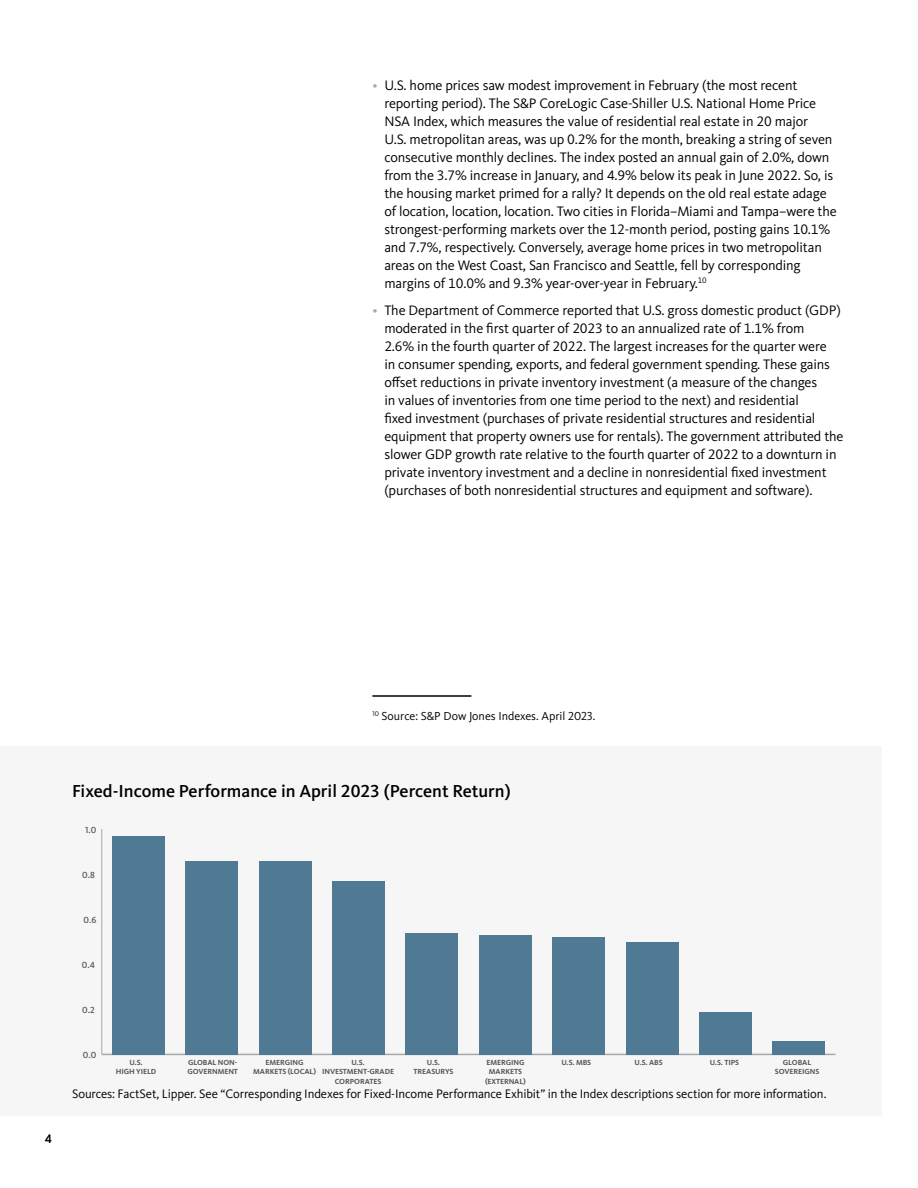
<style>
.page{position:relative;width:918px;height:1188px;background:#fff}
.page>*{position:absolute;margin:0;border:0;box-sizing:border-box;transform-origin:0 0}
.t1{font:500 18px "Kievit Pro";color:#000}
.t2{font:14.25px/18px "Kievit Pro";letter-spacing:-.01em;color:#000}
.t3{font:12.75px "Kievit Pro";letter-spacing:-.01em;color:#000}
.t4{font:12px "Kievit Pro";color:#000}
.t5{font:500 9.15px "Kievit Pro";color:#58595b}
.t6{font:700 7.65px/9.1px "Kievit Pro";letter-spacing:-.01em;color:#58595b;text-align:center}
.s1{color:#a7a9ac}
</style>
<div class="page">
<div style="left:0;top:746px;width:882px;height:370px;background:#f6f6f6"></div>
<hr style="left:372px;top:695px;width:99px;height:2px;background:#000">
<hr style="left:102px;top:1054px;width:734px;height:1px;background:#a7a9ac">
<hr style="left:101px;top:829px;width:1px;height:225px;background:#a7a9ac">
<div style="left:112px;top:836px;width:53px;height:218px;background:#507994"></div>
<div style="left:185px;top:861px;width:53px;height:193px;background:#507994"></div>
<div style="left:259px;top:861px;width:53px;height:193px;background:#507994"></div>
<div style="left:332px;top:881px;width:53px;height:173px;background:#507994"></div>
<div style="left:406px;top:933px;width:52px;height:121px;background:#507994"></div>
<div style="left:479px;top:935px;width:53px;height:119px;background:#507994"></div>
<div style="left:552px;top:937px;width:53px;height:117px;background:#507994"></div>
<div style="left:626px;top:942px;width:52px;height:112px;background:#507994"></div>
<div style="left:699px;top:1012px;width:53px;height:42px;background:#507994"></div>
<div style="left:772px;top:1041px;width:53px;height:13px;background:#507994"></div>
<p class="t2" style="left:384px;top:76px;width:454px;text-indent:-12px"><span class="s1">•</span> U.S. home prices saw modest improvement in February (the most recent reporting period). The S&amp;P CoreLogic Case-Shiller U.S. National Home Price NSA Index, which measures the value of residential real estate in 20 major<br>U.S. metropolitan areas, was up 0.2% for the month, breaking a string of seven consecutive monthly declines. The index posted an annual gain of 2.0%, down from the 3.7% increase in January, and 4.9% below its peak in June 2022. So, is the housing market primed for a rally? It depends on the old real estate adage of location, location, location. Two cities in Florida–Miami and Tampa–were the strongest-performing markets over the 12-month period, posting gains 10.1% and 7.7%, respectively. Conversely, average home prices in two metropolitan areas on the West Coast, San Francisco and Seattle, fell by corresponding margins of 10.0% and 9.3% year-over-year in February.<sup>10</sup></p>
<p class="t2" style="left:384px;top:301px;width:461px;text-indent:-12px"><span class="s1">•</span> The Department of Commerce reported that U.S. gross domestic product (GDP) moderated in the first quarter of 2023 to an annualized rate of 1.1% from<br>2.6% in the fourth quarter of 2022. The largest increases for the quarter were<br>in consumer spending, exports, and federal government spending. These gains offset reductions in private inventory investment (a measure of the changes<br>in values of inventories from one time period to the next) and residential<br>fixed investment (purchases of private residential structures and residential equipment that property owners use for rentals). The government attributed the slower GDP growth rate relative to the fourth quarter of 2022 to a downturn in private inventory investment and a decline in nonresidential fixed investment (purchases of both nonresidential structures and equipment and software).</p>
<p class="t4" style="left:372px;top:709px;width:225px"><sup>10</sup> Source: S&amp;P Dow Jones Indexes. April 2023.</p>
<p class="t3" style="left:45px;top:1131px;width:8px">4</p>
<p class="t1" style="left:72px;top:780px;width:440px">Fixed-Income Performance in April 2023 (Percent Return)</p>
<p class="t5" style="left:85px;top:824px;width:13px">1.0</p>
<p class="t5" style="left:82px;top:869px;width:14px">0.8</p>
<p class="t5" style="left:84px;top:915px;width:14px">0.6</p>
<p class="t5" style="left:82px;top:960px;width:15px">0.4</p>
<p class="t5" style="left:82px;top:1005px;width:14px">0.2</p>
<p class="t5" style="left:83px;top:1050px;width:15px">0.0</p>
<p class="t6" style="left:116px;top:1058px;width:42px">U.S.<br>HIGH YIELD</p>
<p class="t6" style="left:188px;top:1058px;width:51px">GLOBAL NON-</p>
<p class="t6" style="left:561px;top:1058px;width:31px">U.S. MBS</p>
<p class="t6" style="left:187px;top:1067px;width:52px">GOVERNMENT</p>
<p class="t6" style="left:253px;top:1058px;width:64px">EMERGING<br>MARKETS (LOCAL)</p>
<p class="t6" style="left:351px;top:1058px;width:15px">U.S.</p>
<p class="t6" style="left:635px;top:1058px;width:30px">U.S. ABS</p>
<p class="t6" style="left:710px;top:1058px;width:31px">U.S. TIPS</p>
<p class="t6" style="left:322px;top:1067px;width:73px">INVESTMENT-GRADE<br>CORPORATES</p>
<p class="t6" style="left:485px;top:1058px;width:42px">EMERGING<br>MARKETS (EXTERNAL)</p>
<p class="t6" style="left:414px;top:1058px;width:41px">U.S.<br>TREASURYS</p>
<p class="t6" style="left:775px;top:1058px;width:46px">GLOBAL<br>SOVEREIGNS</p>
<p class="t3" style="left:72px;top:1086px;width:756px">Sources: FactSet, Lipper. See “Corresponding Indexes for Fixed-Income Performance Exhibit” in the Index descriptions section for more information.</p>
</div>
